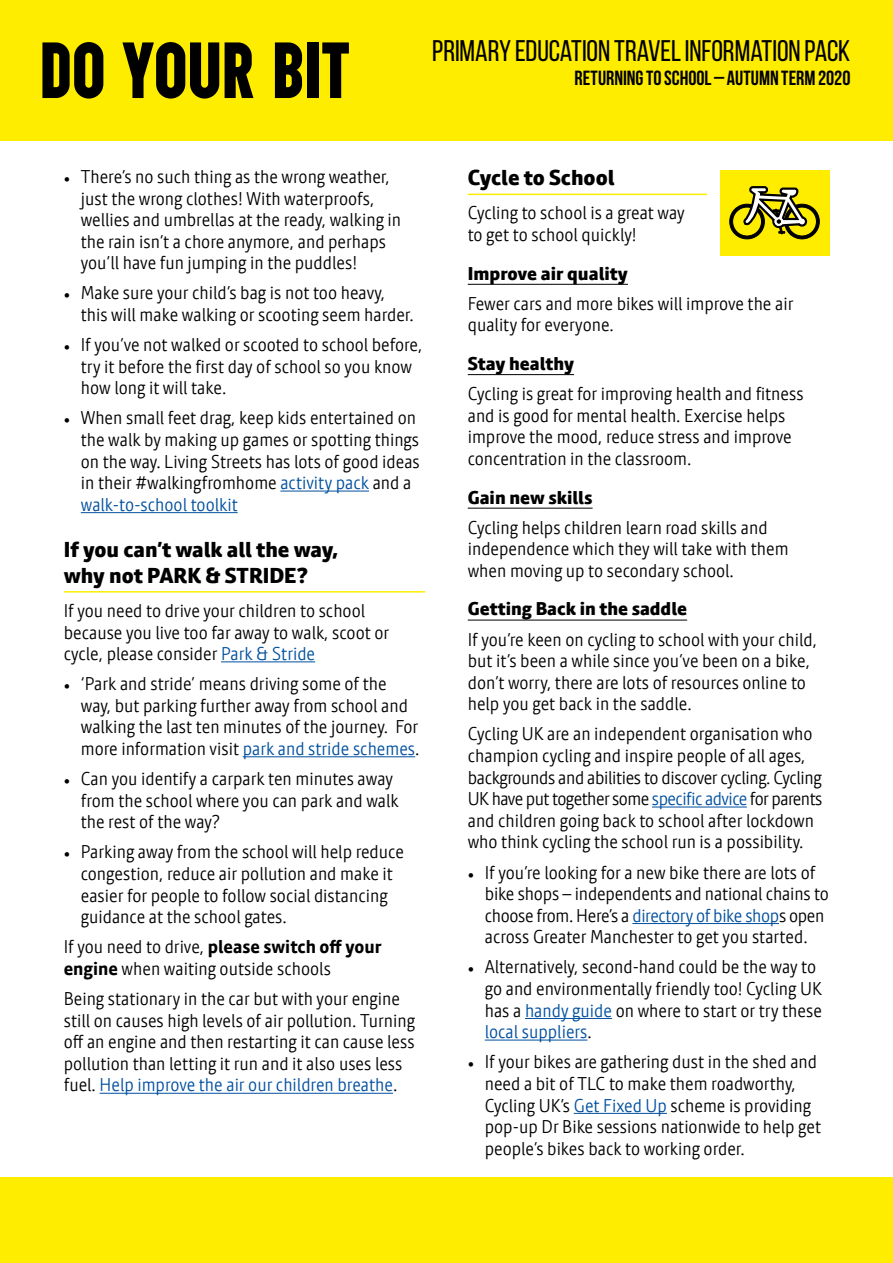
<style>
.page{position:relative;width:893px;height:1263px;background:#fff}
.page>*{position:absolute;margin:0;border:0;box-sizing:border-box;transform-origin:0 0}
.t1{font:79.35px "Duotone";letter-spacing:-.025em;color:#000}
.t2{font:29.85px "Bebas Neue";letter-spacing:-.005em;color:#000}
.t3{font:800 21px/25.2px "Calmetta";color:#000}
.t4{font:700 20.55px "Bebas Neue";color:#000}
.t5{font:300 18px/21.6px "Calmetta";color:#000}
.t6{font:800 18px "Calmetta";color:#000}
.s1{color:#004f9f}
.s2{font-weight:700}
</style>
<div class="page">
<div style="left:0;top:1178px;width:893px;height:85px;background:#ffed00"></div>
<div style="left:0;top:0;width:893px;height:140px;background:#ffed00"></div>
<hr style="left:280px;top:490px;width:89px;height:1px;background:#004f9f">
<hr style="left:81px;top:512px;width:157px;height:1px;background:#004f9f">
<hr style="left:64px;top:591px;width:361px;height:2px;background:#ffed00">
<hr style="left:221px;top:661px;width:94px;height:1px;background:#004f9f">
<hr style="left:243px;top:756px;width:172px;height:1px;background:#004f9f">
<hr style="left:100px;top:1093px;width:293px;height:1px;background:#004f9f">
<hr style="left:468px;top:194px;width:239px;height:1px;background:#ffed00">
<hr style="left:468px;top:284px;width:160px;height:1px;background:#000">
<hr style="left:468px;top:374px;width:106px;height:1px;background:#000">
<hr style="left:468px;top:508px;width:125px;height:1px;background:#000">
<hr style="left:468px;top:620px;width:219px;height:1px;background:#000">
<hr style="left:652px;top:806px;width:95px;height:1px;background:#004f9f">
<hr style="left:632px;top:923px;width:147px;height:1px;background:#004f9f">
<hr style="left:525px;top:1018px;width:87px;height:1px;background:#004f9f">
<hr style="left:485px;top:1039px;width:102px;height:1px;background:#004f9f">
<hr style="left:574px;top:1113px;width:93px;height:1px;background:#004f9f">
<div style="left:720px;top:170px;width:109px;height:85px;background:#ffed00"></div>
<svg style="left:729px;top:186px;width:91px;height:53px"></svg>
<h1 class="t1" style="left:38px;top:28px;width:313px">DO YOUR BIT</h1>
<h2 class="t2" style="left:432px;top:34px;width:420px">PRIMARY EDUCATION TRAVEL INFORMATION PACK</h2>
<p class="t4" style="left:574px;top:67px;width:277px">RETURNING TO SCHOOL – AUTUMN TERM 2020</p>
<p class="t5" style="left:81px;top:166px;width:322px;text-indent:-17px">• There’s no such thing as the wrong weather, just the wrong clothes! With waterproofs, wellies and umbrellas at the ready, walking in the rain isn’t a chore anymore, and perhaps you’ll have fun jumping in the puddles!</p>
<p class="t5" style="left:81px;top:282px;width:334px;text-indent:-17px">• Make sure your child’s bag is not too heavy, this will make walking or scooting seem harder.</p>
<p class="t5" style="left:81px;top:334px;width:343px;text-indent:-17px">• If you’ve not walked or scooted to school before, try it before the first day of school so you know how long it will take.</p>
<p class="t5" style="left:81px;top:407px;width:341px;text-indent:-17px">• When small feet drag, keep kids entertained on the walk by making up games or spotting things on the way. Living Streets has lots of good ideas in their #walkingfromhome <span class="s1">activity pack</span> and a <span class="s1">walk-to-school toolkit</span></p>
<p class="t3" style="left:64px;top:537px;width:276px">If you can’t walk all the way, why not PARK &amp; STRIDE?</p>
<p class="t5" style="left:64px;top:600px;width:327px">If you need to drive your children to school because you live too far away to walk, scoot or cycle, please consider <span class="s1">Park &amp; Stride</span></p>
<p class="t5" style="left:81px;top:673px;width:340px;text-indent:-17px">• ‘Park and stride’ means driving some of the way, but parking further away from school and walking the last ten minutes of the journey. For more information visit <span class="s1">park and stride schemes</span>.</p>
<p class="t5" style="left:81px;top:768px;width:319px;text-indent:-17px">• Can you identify a carpark ten minutes away from the school where you can park and walk the rest of the way?</p>
<p class="t5" style="left:81px;top:841px;width:325px;text-indent:-17px">• Parking away from the school will help reduce congestion, reduce air pollution and make it easier for people to follow social distancing guidance at the school gates.</p>
<p class="t5" style="left:64px;top:936px;width:319px">If you need to drive, <span class="s2">please switch off your engine</span> when waiting outside schools</p>
<p class="t5" style="left:64px;top:988px;width:353px">Being stationary in the car but with your engine still on causes high levels of air pollution. Turning off an engine and then restarting it can cause less pollution than letting it run and it also uses less fuel. <span class="s1">Help improve the air our children breathe</span>.</p>
<p class="t3" style="left:468px;top:165px;width:148px">Cycle to School</p>
<p class="t5" style="left:468px;top:202px;width:219px">Cycling to school is a great way to get to school quickly!</p>
<p class="t6" style="left:468px;top:262px;width:162px">Improve air quality</p>
<p class="t5" style="left:468px;top:293px;width:327px">Fewer cars and more bikes will improve the air quality for everyone.</p>
<p class="t6" style="left:468px;top:352px;width:108px">Stay healthy</p>
<p class="t5" style="left:468px;top:383px;width:337px">Cycling is great for improving health and fitness and is good for mental health. Exercise helps improve the mood, reduce stress and improve concentration in the classroom.</p>
<p class="t6" style="left:468px;top:486px;width:126px">Gain new skills</p>
<p class="t5" style="left:468px;top:516px;width:322px">Cycling helps children learn road skills and independence which they will take with them when moving up to secondary school.</p>
<p class="t6" style="left:468px;top:598px;width:221px">Getting Back in the saddle</p>
<p class="t5" style="left:468px;top:628px;width:351px">If you’re keen on cycling to school with your child, but it’s been a while since you’ve been on a bike, don’t worry, there are lots of resources online to help you get back in the saddle.</p>
<p class="t5" style="left:468px;top:723px;width:356px">Cycling UK are an independent organisation who champion cycling and inspire people of all ages, backgrounds and abilities to discover cycling. Cycling UK have put together some <span class="s1">specific advice</span> for parents and children going back to school after lockdown who think cycling the school run is a possibility.</p>
<p class="t5" style="left:485px;top:861px;width:345px;text-indent:-17px">• If you’re looking for a new bike there are lots of bike shops – independents and national chains to choose from. Here’s a <span class="s1">directory of bike shop</span>s open across Greater Manchester to get you started.</p>
<p class="t5" style="left:485px;top:956px;width:339px;text-indent:-17px">• Alternatively, second-hand could be the way to go and environmentally friendly too! Cycling UK has a <span class="s1">handy guide</span> on where to start or try these <span class="s1">local suppliers</span>.</p>
<p class="t5" style="left:485px;top:1051px;width:338px;text-indent:-17px">• If your bikes are gathering dust in the shed and need a bit of TLC to make them roadworthy, Cycling UK’s <span class="s1">Get Fixed Up</span> scheme is providing pop-up Dr Bike sessions nationwide to help get people’s bikes back to working order.</p>
</div>
